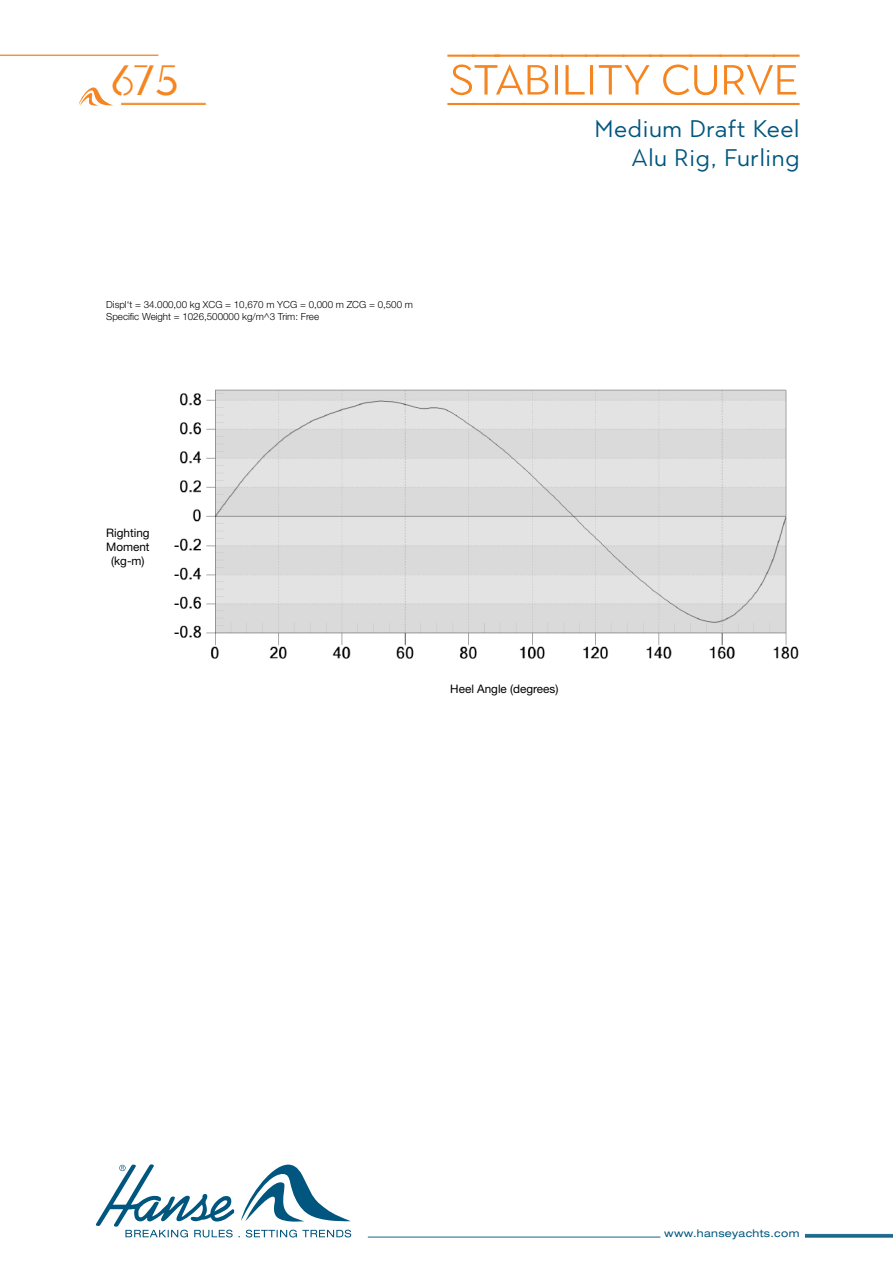
<style>
.page{position:relative;width:893px;height:1263px;background:#fff}
.page>*{position:absolute;margin:0;border:0;box-sizing:border-box;transform-origin:0 0}
.t1{font:72px "Town 70 Accent Light 2";letter-spacing:-.025em;color:#f58520}
.t2{font:42.3px "Town 40 Stencil Regular Mixed";color:#f58520}
.t3{font:24px "Town 80 Text";letter-spacing:.03em;color:#00567e}
.t4{font:11.7px/14.1px "Helvetica Neue LT Pro";color:#000;text-align:center}
.t5{font:expanded 10.5px "Helvetica Neue LT Pro";letter-spacing:.03em;color:#00567e}
.t6{font:300 9.75px/11.7px "Helvetica Neue LT Pro";color:#000}
</style>
<div class="page">
<img style="left:174px;top:389px;width:625px;height:270px">
<svg style="left:96px;top:1164px;width:255px;height:73px"></svg>
<hr style="left:368px;top:1237px;width:292px;height:1px;background:#00567e">
<svg style="left:805px;top:1234px;width:88px;height:4px"></svg>
<hr style="left:121px;top:103px;width:85px;height:2px;background:#f58520">
<hr style="left:0;top:55px;width:158px;height:1px;background:#f58520">
<svg style="left:78px;top:87px;width:35px;height:19px"></svg>
<h2 class="t2" style="left:111px;top:56px;width:69px">675</h2>
<p class="t1" style="left:448px;top:38px;width:353px">STABILITY CURVE</p>
<p class="t3" style="left:595px;top:113px;width:206px">Medium Draft Keel</p>
<p class="t3" style="left:632px;top:142px;width:169px">Alu Rig, Furling</p>
<p class="t6" style="left:106px;top:298px;width:308px">Displ‘t = 34.000,00 kg XCG = 10,670 m YCG = 0,000 m ZCG = 0,500 m<br>Specific Weight = 1026,500000 kg/m^3 Trim: Free</p>
<p class="t4" style="left:106px;top:526px;width:45px">Righting<br>Moment (kg-m)</p>
<p class="t4" style="left:450px;top:682px;width:110px">Heel Angle (degrees)</p>
<p class="t5" style="left:664px;top:1227px;width:137px">www.hanseyachts.com</p>
</div>
